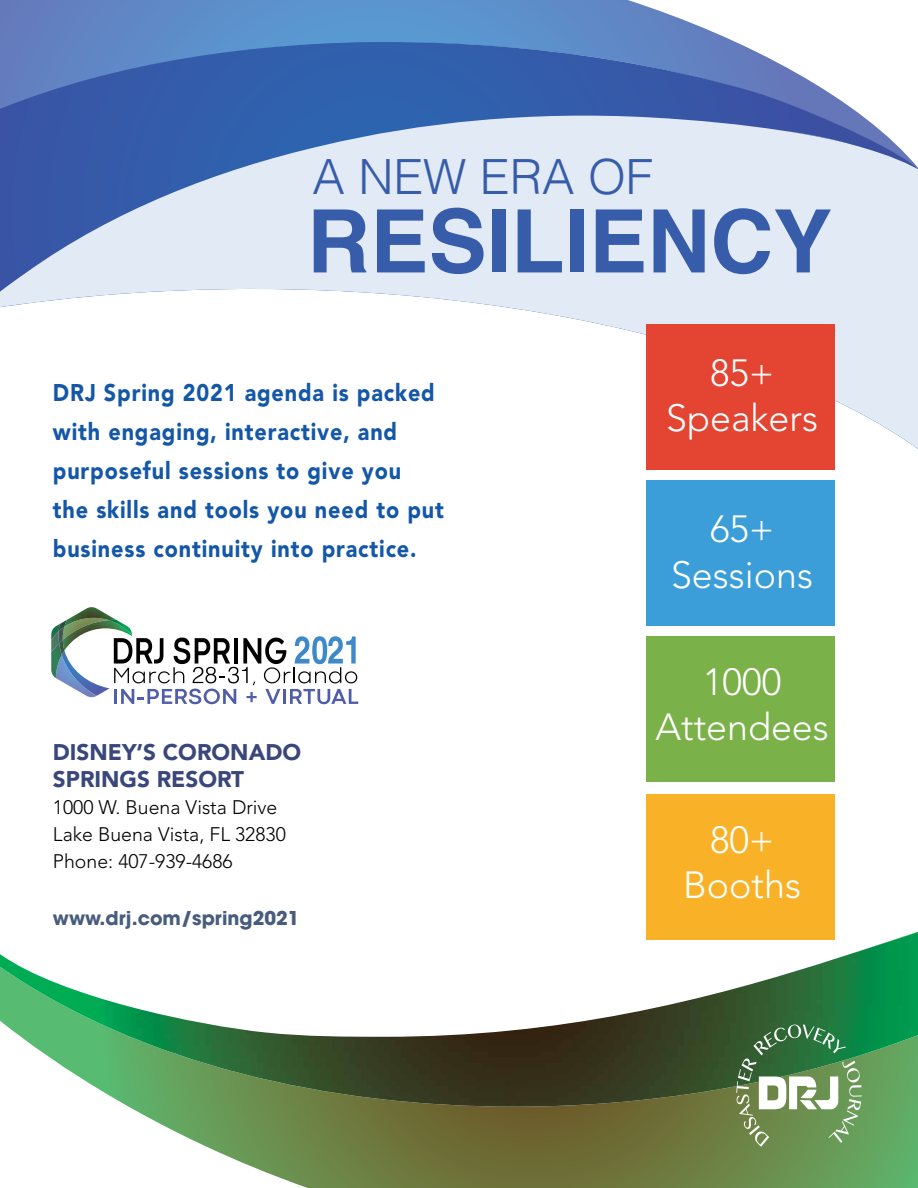
<style>
.page{position:relative;width:918px;height:1188px;background:#fff}
.page>*{position:absolute;margin:0;border:0;box-sizing:border-box;transform-origin:0 0}
.t1{font:700 87.45px "Helvetica";color:#365caa}
.t2{font:300 48.6px "Helvetica";color:#365caa}
.t3{font:300 37.65px/45.2px "Avenir LT Std";color:#fff;text-align:center}
.t4{font:900 24px/39px "Avenir LT Std";letter-spacing:.04em;color:#1457a8;scale:.9 1}
.t5{font:900 22.5px/27px "Avenir LT Std";color:#39477a}
.t6{font:300 19.5px/27px "Avenir LT Std";color:#000}
.t7{font:700 18.9px "Avant Garde";color:#485d7d}
</style>
<div class="page">
<svg style="left:0;top:292px;width:918px;height:157px"></svg>
<svg style="left:0;top:0;width:736px;height:42px;background:#6894cc"></svg>
<svg style="left:0;top:42px;width:918px;height:250px;background:#9fb3d8"></svg>
<svg style="left:51px;top:607px;width:307px;height:97px"></svg>
<svg style="left:129px;top:1107px;width:789px;height:81px;background:#7b8e58"></svg>
<img style="left:0;top:932px;width:918px;height:175px">
<svg style="left:736px;top:1025px;width:126px;height:122px;background:#6d9666"></svg>
<div style="left:646px;top:324px;width:188px;height:146px;background:#e34532"></div>
<div style="left:646px;top:636px;width:188px;height:146px;background:#7bb149"></div>
<div style="left:646px;top:480px;width:188px;height:146px;background:#3b9ed8"></div>
<div style="left:646px;top:794px;width:188px;height:146px;background:#f9b227"></div>
<h2 class="t2" style="left:313px;top:135px;width:342px">A NEW ERA OF</h2>
<h1 class="t1" style="left:307px;top:171px;width:526px">RESILIENCY</h1>
<p class="t4" style="left:53px;top:373px;width:436px">DRJ Spring 2021 agenda is packed with engaging, interactive, and purposeful sessions to give you<br>the skills and tools you need to put business continuity into practice.</p>
<p class="t5" style="left:53px;top:738px;width:250px">DISNEY’S CORONADO<br>SPRINGS RESORT</p>
<p class="t6" style="left:53px;top:793px;width:234px">1000 W. Buena Vista Drive<br>Lake Buena Vista, FL 32830<br>Phone: 407-939-4686</p>
<p class="t7" style="left:53px;top:906px;width:248px">www.drj.com/spring2021</p>
<h3 class="t3" style="left:666px;top:351px;width:153px">85+<br>Speakers</h3>
<h3 class="t3" style="left:671px;top:507px;width:144px">65+<br>Sessions</h3>
<h3 class="t3" style="left:655px;top:660px;width:175px">1000<br>Attendees</h3>
<h3 class="t3" style="left:683px;top:818px;width:119px">80+<br>Booths</h3>
</div>
